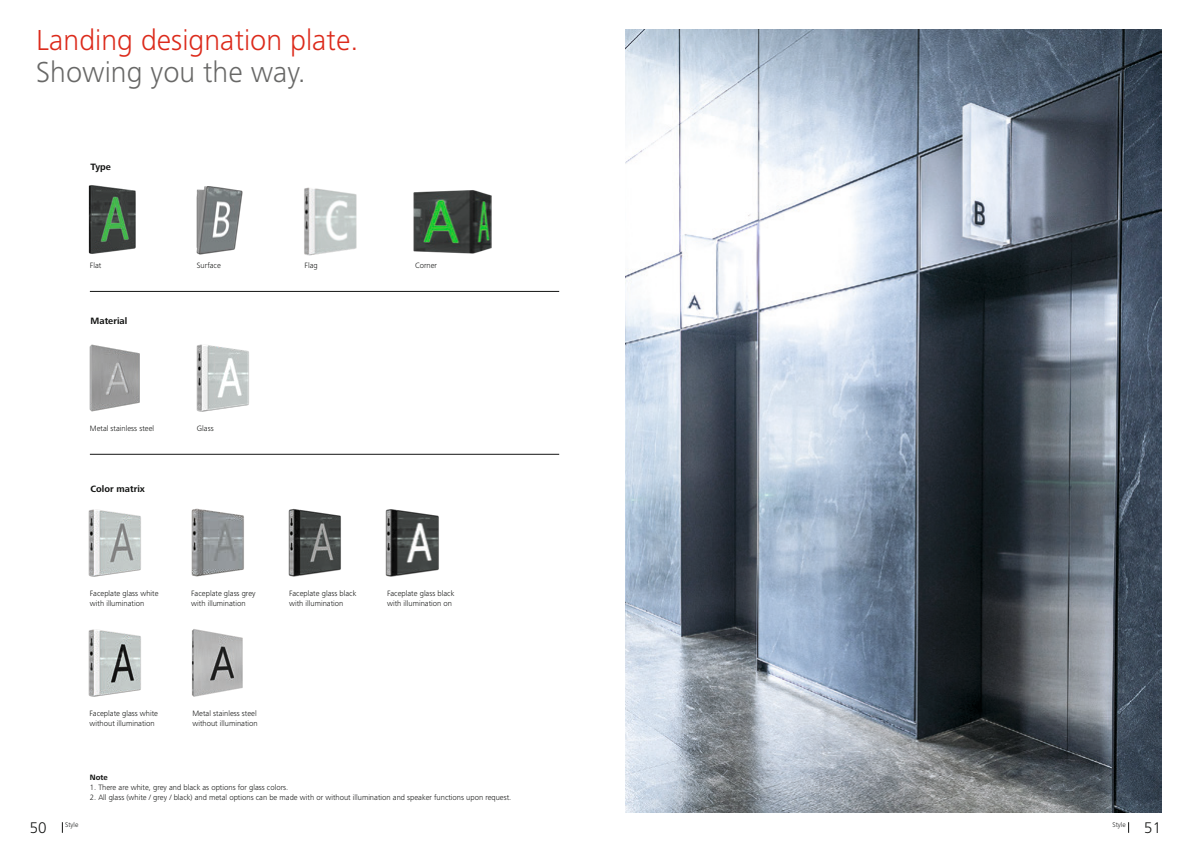
<style>
.page{position:relative;width:1191px;height:842px;background:#fff}
.page>*{position:absolute;margin:0;border:0;box-sizing:border-box;transform-origin:0 0}
.t1{font:300 30px "Frutiger Next LT";color:#dc2a1b}
.t2{font:300 30px "Frutiger Next LT";color:#686867}
.t3{font:300 16px "Frutiger Next LT";color:#131413}
.t4{font:700 9.5px "Frutiger Next LT";color:#131413}
.t5{font:300 8px "Frutiger Next LT";color:#131413}
.t6{font:700 8px "Frutiger Next LT";color:#131413}
.t7{font:300 7px "Frutiger Next LT";color:#131413}
</style>
<div class="page">
<hr style="left:90px;top:454px;width:469px;height:1px;background:#131413">
<hr style="left:90px;top:291px;width:469px;height:1px;background:#131413">
<img style="left:304px;top:187px;width:53px;height:69px">
<img style="left:196px;top:187px;width:47px;height:68px">
<img style="left:88px;top:185px;width:48px;height:69px">
<img style="left:413px;top:190px;width:79px;height:64px">
<img style="left:196px;top:344px;width:53px;height:68px">
<img style="left:89px;top:344px;width:51px;height:68px">
<img style="left:88px;top:509px;width:53px;height:68px">
<img style="left:191px;top:508px;width:53px;height:69px">
<img style="left:288px;top:508px;width:53px;height:69px">
<img style="left:385px;top:509px;width:54px;height:68px">
<img style="left:88px;top:629px;width:53px;height:68px">
<img style="left:191px;top:629px;width:52px;height:68px">
<img style="left:625px;top:30px;width:536px;height:782px">
<p class="t1" style="left:36px;top:23px;width:323px">Landing designation plate.</p>
<p class="t2" style="left:36px;top:55px;width:271px">Showing you the way.</p>
<p class="t4" style="left:91px;top:161px;width:22px">Type</p>
<p class="t5" style="left:90px;top:261px;width:13px">Flat</p>
<p class="t5" style="left:197px;top:261px;width:25px">Surface</p>
<p class="t5" style="left:304px;top:261px;width:15px">Flag</p>
<p class="t5" style="left:415px;top:261px;width:24px">Corner</p>
<p class="t4" style="left:91px;top:315px;width:38px">Material</p>
<p class="t5" style="left:90px;top:424px;width:66px">Metal stainless steel</p>
<p class="t5" style="left:197px;top:424px;width:18px">Glass</p>
<p class="t4" style="left:91px;top:483px;width:56px">Color matrix</p>
<p class="t5" style="left:90px;top:589px;width:70px">Faceplate glass white</p>
<p class="t5" style="left:191px;top:589px;width:66px">Faceplate glass grey</p>
<p class="t5" style="left:289px;top:589px;width:69px">Faceplate glass black</p>
<p class="t5" style="left:387px;top:589px;width:69px">Faceplate glass black</p>
<p class="t5" style="left:90px;top:599px;width:56px">with illumination</p>
<p class="t5" style="left:191px;top:599px;width:56px">with illumination</p>
<p class="t5" style="left:289px;top:599px;width:56px">with illumination</p>
<p class="t5" style="left:387px;top:599px;width:66px">with illumination on</p>
<p class="t5" style="left:89px;top:709px;width:70px">Faceplate glass white</p>
<p class="t5" style="left:192px;top:709px;width:66px">Metal stainless steel</p>
<p class="t5" style="left:89px;top:719px;width:67px">without illumination</p>
<p class="t5" style="left:192px;top:719px;width:67px">without illumination</p>
<p class="t6" style="left:90px;top:773px;width:19px">Note</p>
<p class="t5" style="left:90px;top:783px;width:200px">1. There are white, grey and black as options for glass colors.</p>
<p class="t5" style="left:90px;top:793px;width:423px">2. All glass (white / grey / black) and metal options can be made with or without illumination and speaker functions upon request.</p>
<h2 class="t3" style="left:30px;top:819px;width:18px">50</h2>
<p class="t7" style="left:65px;top:821px;width:15px">Style</p>
<h2 class="t3" style="left:1144px;top:819px;width:18px">51</h2>
<p class="t7" style="left:1112px;top:821px;width:15px">Style</p>
</div>
